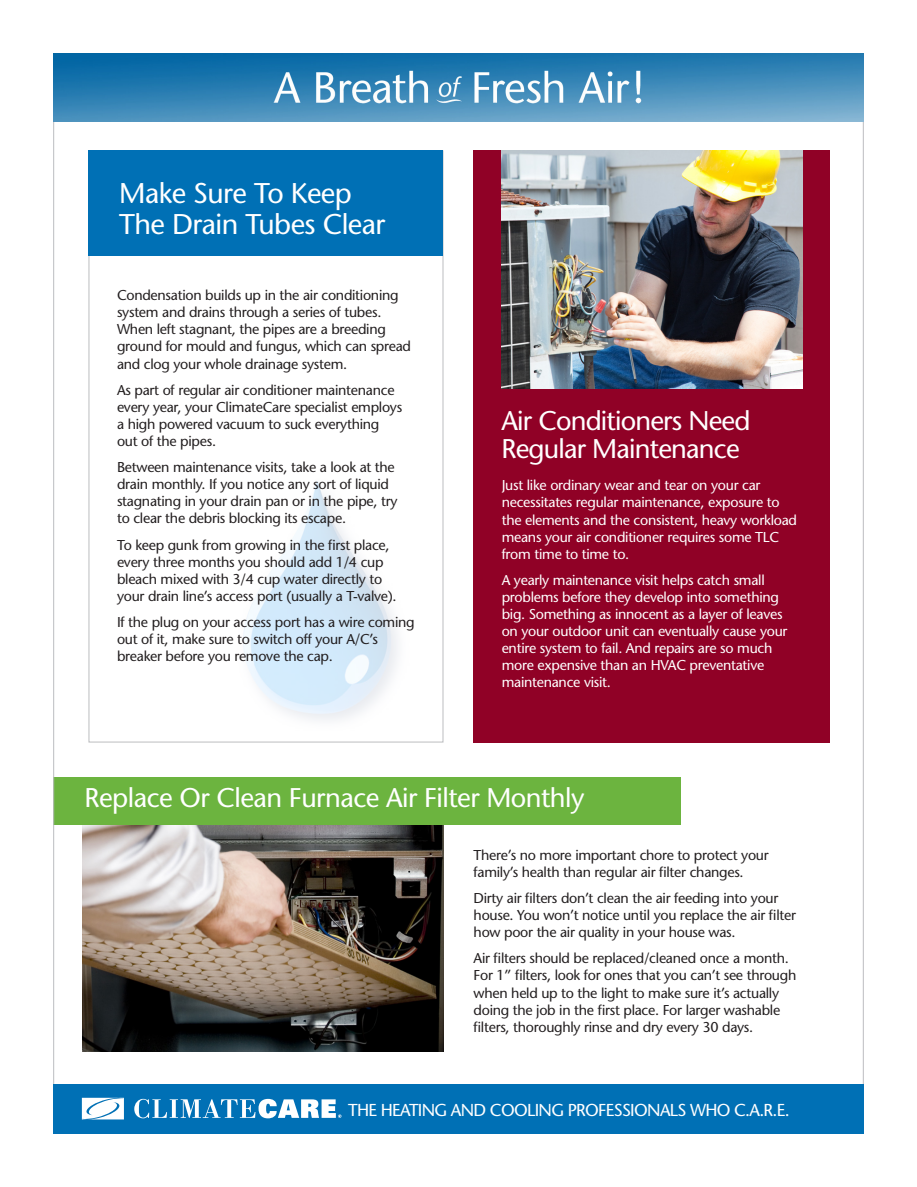
<style>
.page{position:relative;width:917px;height:1187px;background:#fff}
.page>*{position:absolute;margin:0;border:0;box-sizing:border-box;transform-origin:0 0}
.t1{font:28.5px/30px "Stone Sans";letter-spacing:-.02em;color:#fff}
.t2{font:27px/28.5px "Stone Sans";letter-spacing:-.03em;color:#fff}
.t3{font:17.25px "Stone Sans";letter-spacing:-.04em;color:#fff}
.t4{font:14.25px/17.1px "Stone Sans";letter-spacing:-.02em;color:#231f20}
.t5{font:14.25px/17.1px "Stone Sans";letter-spacing:-.02em;color:#fff}
</style>
<div class="page">
<img style="left:243px;top:481px;width:154px;height:239px">
<div style="left:473px;top:150px;width:357px;height:592px;background:#900126"></div>
<img style="left:501px;top:150px;width:301px;height:239px">
<img style="left:83px;top:824px;width:360px;height:228px">
<div style="left:53px;top:777px;width:628px;height:47px;background:#6cb43f"></div>
<div style="left:53px;top:1084px;width:810px;height:49px;background:#0070b5"></div>
<svg style="left:82px;top:1097px;width:42px;height:22px"></svg>
<svg style="left:134px;top:1098px;width:207px;height:20px"></svg>
<img style="left:53px;top:53px;width:810px;height:69px">
<div style="left:89px;top:150px;width:354px;height:106px;background:#0070b5"></div>
<h1 class="t1" style="left:119px;top:178px;width:268px">Make Sure To Keep<br>The Drain Tubes Clear</h1>
<p class="t4" style="left:117px;top:286px;width:295px">Condensation builds up in the air conditioning system and drains through a series of tubes.<br>When left stagnant, the pipes are a breeding ground for mould and fungus, which can spread and clog your whole drainage system.</p>
<p class="t4" style="left:117px;top:381px;width:287px">As part of regular air conditioner maintenance every year, your ClimateCare specialist employs a high powered vacuum to suck everything out of the pipes.</p>
<p class="t4" style="left:117px;top:458px;width:282px">Between maintenance visits, take a look at the drain monthly. If you notice any sort of liquid stagnating in your drain pan or in the pipe, try to clear the debris blocking its escape.</p>
<p class="t4" style="left:117px;top:536px;width:281px">To keep gunk from growing in the first place, every three months you should add 1/4 cup bleach mixed with 3/4 cup water directly to your drain line’s access port (usually a T-valve).</p>
<p class="t4" style="left:117px;top:613px;width:299px">If the plug on your access port has a wire coming out of it, make sure to switch off your A/C’s breaker before you remove the cap.</p>
<h2 class="t2" style="left:501px;top:406px;width:250px">Air Conditioners Need<br>Regular Maintenance</h2>
<p class="t5" style="left:501px;top:476px;width:297px">Just like ordinary wear and tear on your car necessitates regular maintenance, exposure to the elements and the consistent, heavy workload means your air conditioner requires some TLC from time to time to.</p>
<p class="t5" style="left:501px;top:571px;width:287px">A yearly maintenance visit helps catch small problems before they develop into something big. Something as innocent as a layer of leaves on your outdoor unit can eventually cause your entire system to fail. And repairs are so much more expensive than an HVAC preventative maintenance visit.</p>
<h2 class="t2" style="left:85px;top:783px;width:501px">Replace Or Clean Furnace Air Filter Monthly</h2>
<p class="t4" style="left:473px;top:846px;width:297px">There’s no more important chore to protect your family’s health than regular air filter changes.</p>
<p class="t4" style="left:473px;top:889px;width:324px">Dirty air filters don’t clean the air feeding into your house. You won’t notice until you replace the air filter how poor the air quality in your house was.</p>
<p class="t4" style="left:473px;top:949px;width:324px">Air filters should be replaced/cleaned once a month.<br>For 1” filters, look for ones that you can’t see through when held up to the light to make sure it’s actually doing the job in the first place. For larger washable filters, thoroughly rinse and dry every 30 days.</p>
<p class="t3" style="left:348px;top:1099px;width:443px">THE HEATING AND COOLING PROFESSIONALS WHO C.A.R.E.</p>
</div>
